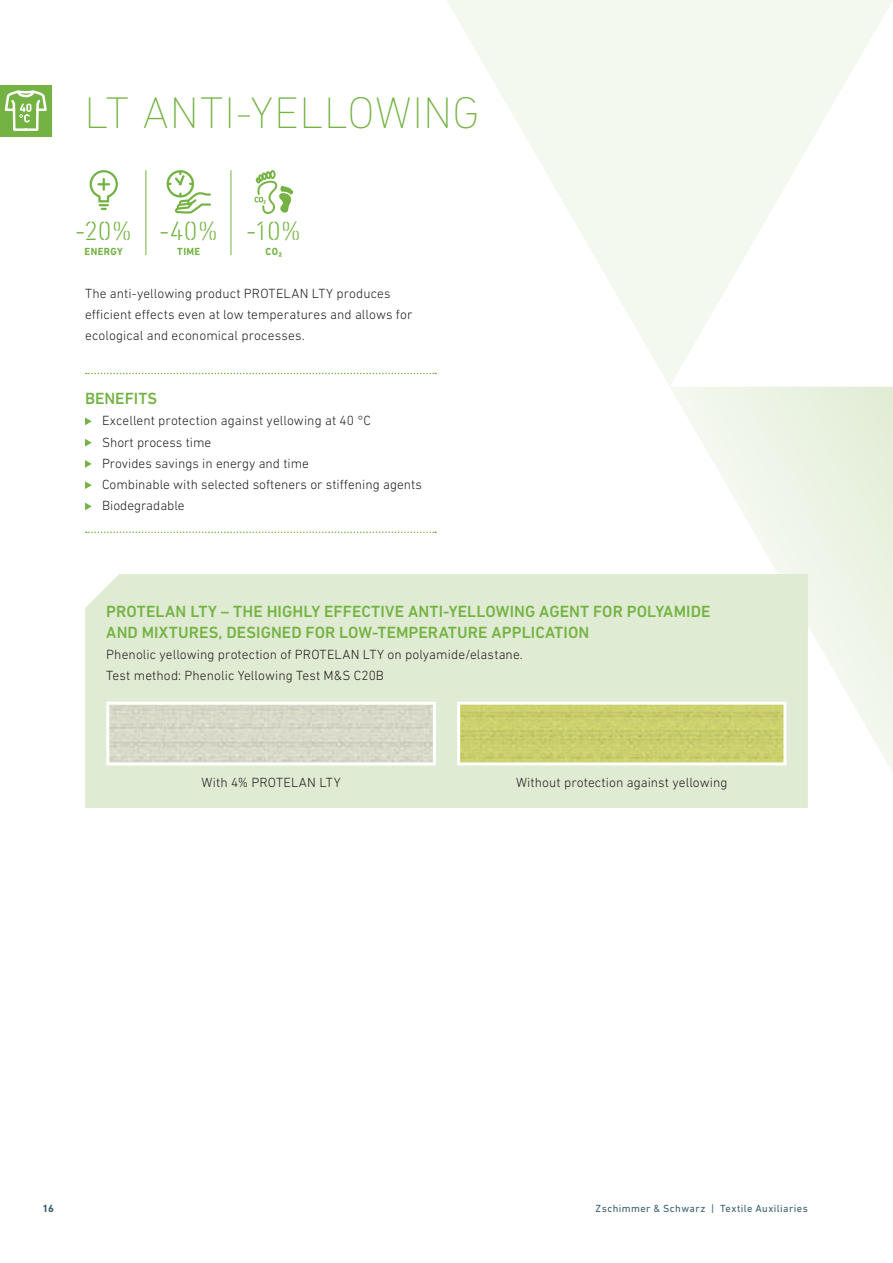
<style>
.page{position:relative;width:893px;height:1263px;background:#fff}
.page>*{position:absolute;margin:0;border:0;box-sizing:border-box;transform-origin:0 0}
.ZS_INNEN_HEAD{font:200 45px "DIN Next LT Pro";letter-spacing:.015em;color:#74b343}
.Tabelle{font:300 27px "DIN Next Stencil";color:#74b343;scale:.96 1}
.Produktfolder_Fließt{font:500 16.5px/21.3px "DIN Next LT Pro";letter-spacing:.005em;color:#74b343}
.Textblock_Benefits{font:500 16.5px "DIN Next LT Pro";color:#74b343}
.Fließtext{font:300 13.5px "DIN Next LT Pro";letter-spacing:.005em;color:#231f20}
.Textblock_Benefits-2{font:300 13.5px/21.3px "DIN Next LT Pro";color:#231f20}
.ZS_FLIESSTEXT{font:300 13.5px/21.3px "DIN Next LT Pro";letter-spacing:.005em;color:#231f20}
.t1{font:10.5px "DIN Next LT Pro";letter-spacing:.04em;color:#375d6e}
.Tabelle-2{font:700 10.5px "DIN Next LT Pro";letter-spacing:.04em;color:#74b343;scale:.96 1}
.t2{font:700 10.5px "DIN Next LT Pro";color:#375d6e}
</style>
<div class="page">
<svg style="left:670px;top:387px;width:223px;height:385px;fill:#f1f6eb"></svg>
<svg style="left:447px;top:0;width:446px;height:387px;fill:#f7faf4"></svg>
<div style="left:85px;top:574px;width:723px;height:234px;background:#dfebd2"></div>
<div style="left:0;top:85px;width:51px;height:51px;background:#74b343"></div>
<svg style="left:86px;top:373px;width:350px;height:1px"></svg>
<svg style="left:86px;top:531px;width:350px;height:2px"></svg>
<svg style="left:85px;top:417px;width:7px;height:8px"></svg>
<svg style="left:85px;top:439px;width:7px;height:7px"></svg>
<svg style="left:85px;top:460px;width:7px;height:8px"></svg>
<svg style="left:85px;top:481px;width:7px;height:8px"></svg>
<svg style="left:85px;top:503px;width:7px;height:7px"></svg>
<img style="left:461px;top:706px;width:321px;height:55px">
<div style="left:457px;top:702px;width:329px;height:63px;border:3px solid #fff"></div>
<img style="left:110px;top:706px;width:322px;height:55px">
<div style="left:106px;top:702px;width:330px;height:63px;border:3px solid #fff"></div>
<svg style="left:5px;top:90px;width:42px;height:41px"></svg>
<svg style="left:255px;top:170px;width:38px;height:44px"></svg>
<svg style="left:90px;top:170px;width:28px;height:40px"></svg>
<svg style="left:167px;top:170px;width:44px;height:44px"></svg>
<hr style="left:146px;top:170px;width:1px;height:85px;background:#74b343">
<hr style="left:231px;top:170px;width:1px;height:85px;background:#74b343">
<p class="ZS_INNEN_HEAD" style="left:85px;top:87px;width:397px">LT ANTI-YELLOWING</p>
<p class="Tabelle" style="left:75px;top:216px;width:60px">-20%</p>
<p class="Tabelle" style="left:160px;top:216px;width:62px">-40%</p>
<p class="Tabelle" style="left:247px;top:216px;width:58px">-10%</p>
<p class="Tabelle-2" style="left:85px;top:245px;width:41px">ENERGY</p>
<p class="Tabelle-2" style="left:177px;top:245px;width:26px">TIME</p>
<p class="Tabelle-2" style="left:266px;top:245px;width:19px">CO₂</p>
<p class="ZS_FLIESSTEXT" style="left:85px;top:282px;width:329px">The anti-yellowing product PROTELAN LTY produces efficient effects even at low temperatures and allows for ecological and economical processes.</p>
<p class="Textblock_Benefits" style="left:85px;top:389px;width:74px">BENEFITS</p>
<p class="Textblock_Benefits-2" style="left:102px;top:410px;width:321px">Excellent protection against yellowing at 40 °C<br>Short process time<br>Provides savings in energy and time<br>Combinable with selected softeners or stiffening agents Biodegradable</p>
<p class="Produktfolder_Fließt" style="left:106px;top:600px;width:606px">PROTELAN LTY – THE HIGHLY EFFECTIVE ANTI-YELLOWING AGENT FOR POLYAMIDE<br>AND MIXTURES, DESIGNED FOR LOW-TEMPERATURE APPLICATION</p>
<p class="Fließtext" style="left:106px;top:647px;width:418px">Phenolic yellowing protection of PROTELAN LTY on polyamide/elastane.</p>
<p class="Fließtext" style="left:106px;top:668px;width:279px">Test method: Phenolic Yellowing Test M&amp;S C20B</p>
<p class="Fließtext" style="left:202px;top:774px;width:141px">With 4% PROTELAN LTY</p>
<p class="Fließtext" style="left:516px;top:774px;width:213px">Without protection against yellowing</p>
<p class="t2" style="left:43px;top:1202px;width:13px">16</p>
<p class="t1" style="left:595px;top:1202px;width:214px">Zschimmer &amp; Schwarz | Textile Auxiliaries</p>
</div>
